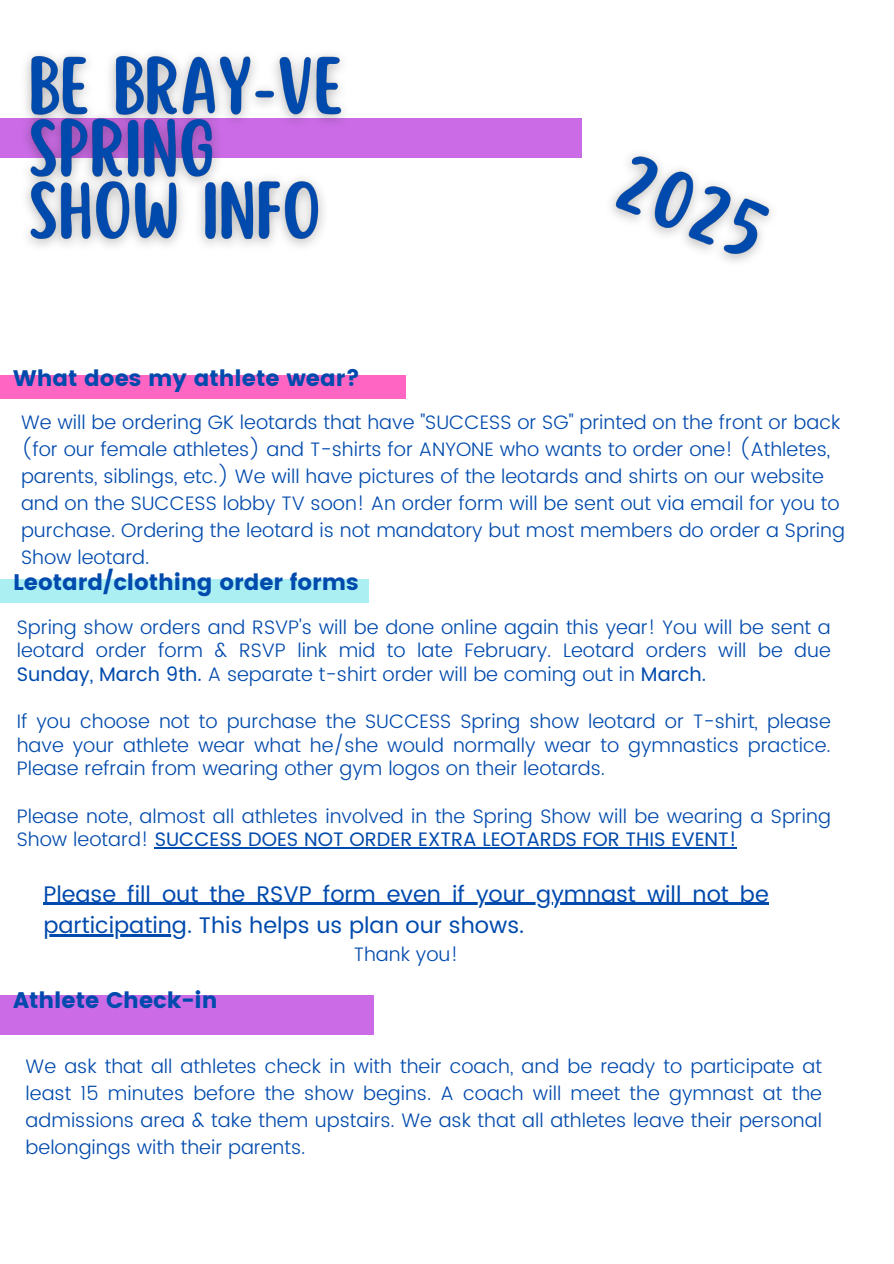
<style>
.page{position:relative;width:894px;height:1264px;background:#fff}
.page>*{position:absolute;margin:0;border:0;box-sizing:border-box;transform-origin:0 0}
.t1{font:22.5px "Poppins";color:#004aad}
.t2{font:22.5px "Poppins";color:#004aad}
.t3{font:300 19.5px/27px "Poppins";color:#004aad;text-align:justify}
.s1{font-weight:400}
</style>
<div class="page">
<div style="left:0;top:118px;width:581px;height:40px;background:#cb6ce6"></div>
<div style="left:0;top:375px;width:406px;height:24px;background:#ff66c4"></div>
<div style="left:0;top:579px;width:368px;height:24px;background:#abeff2"></div>
<div style="left:0;top:995px;width:373px;height:39px;background:#cb6ce6"></div>
<hr style="left:155px;top:847px;width:581px;height:1px;background:#004aad">
<hr style="left:43px;top:902px;width:725px;height:2px;background:#004aad">
<hr style="left:43px;top:934px;width:144px;height:2px;background:#004aad">
<img style="left:25px;top:54px;width:318px;height:193px">
<img style="left:611px;top:154px;width:161px;height:108px">
<h3 class="t2" style="left:13px;top:365px;width:348px">What does my athlete wear?</h3>
<p class="t3" style="left:21px;top:408px;width:825px;text-align:left">We will be ordering GK leotards that have "SUCCESS or SG" printed on the front or back (for our female athletes) and T-shirts for ANYONE who wants to order one! (Athletes, parents, siblings, etc.) We will have pictures of the leotards and shirts on our website and on the SUCCESS lobby TV soon! An order form will be sent out via email for you to purchase. Ordering the leotard is not mandatory but most members do order a Spring Show leotard.</p>
<h3 class="t2" style="left:13px;top:569px;width:347px">Leotard/clothing order forms</h3>
<p class="t3" style="left:17px;top:615px;width:815px;line-height:23.7px">Spring show orders and RSVP's will be done online again this year! You will be sent a leotard order form &amp; RSVP link mid to late February. Leotard orders will be due <span class="s1">Sunday, March 9th.</span> A separate t-shirt order will be coming out in <span class="s1">March.</span></p>
<p class="t3" style="left:17px;top:709px;width:815px;line-height:23.7px">If you choose not to purchase the SUCCESS Spring show leotard or T-shirt, please have your athlete wear what he/she would normally wear to gymnastics practice.<br>Please refrain from wearing other gym logos on their leotards.</p>
<h4 class="t3" style="left:17px;top:804px;width:815px;line-height:23.7px">Please note, almost all athletes involved in the Spring Show will be wearing a Spring<br>Show leotard! <span class="s1">SUCCESS DOES NOT ORDER EXTRA LEOTARDS FOR THIS EVENT!</span></h4>
<p class="t1" style="left:43px;top:880px;width:726px">Please fill out the RSVP form even if your gymnast will not be</p>
<p class="t1" style="left:43px;top:912px;width:482px">participating. This helps us plan our shows.</p>
<p class="t3" style="left:353px;top:941px;width:106px">Thank you!</p>
<p class="t2" style="left:13px;top:986px;width:206px">Athlete Check-in</p>
<h3 class="t3" style="left:26px;top:1052px;width:797px">We ask that all athletes check in with their coach, and be ready to participate at least 15 minutes before the show begins. A coach will meet the gymnast at the admissions area &amp; take them upstairs. We ask that all athletes leave their personal belongings with their parents.</h3>
</div>
